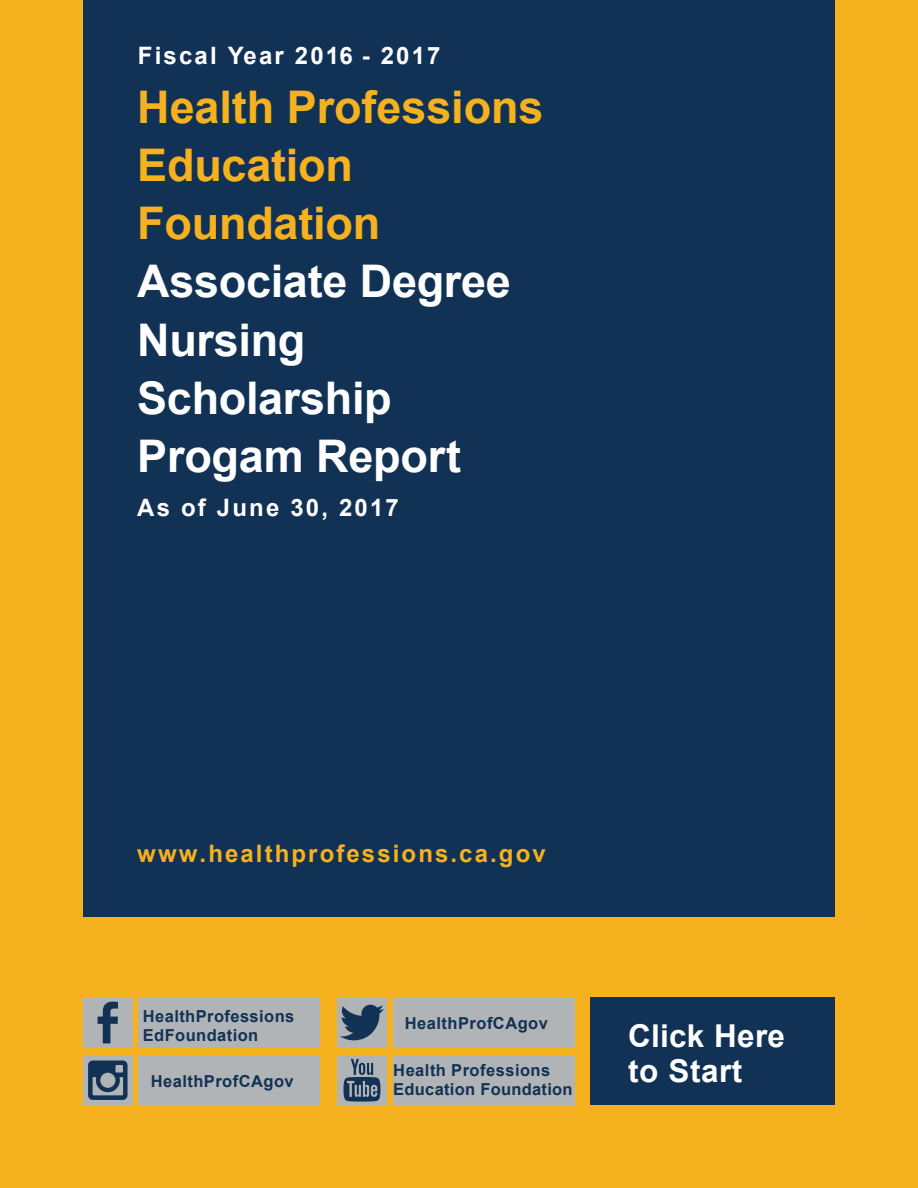
<style>
.page{position:relative;width:918px;height:1188px;background:#fff}
.page>*{position:absolute;margin:0;border:0;box-sizing:border-box;transform-origin:0 0}
.t1{font:700 45px/58.2px "Arial";letter-spacing:-.005em;color:#fff}
.t2{font:700 31.5px/34.5px "Arial";letter-spacing:.005em;color:#fff}
.t3{font:700 24px "Arial";letter-spacing:.09em;color:#fff}
.t4{font:700 24px "Arial";letter-spacing:.085em;color:#f5b21e}
.t5{font:700 16.5px "Arial";letter-spacing:.025em;color:#123255}
.s1{color:#f5b21e}
</style>
<div class="page">
<div style="left:0;top:1px;width:918px;height:1187px;background:#f5b21e"></div>
<div style="left:83px;top:0;width:752px;height:917px;background:#123255"></div>
<div style="left:393px;top:1056px;width:182px;height:49px;background:#b1b4b6"></div>
<div style="left:139px;top:998px;width:181px;height:49px;background:#b1b4b6"></div>
<div style="left:393px;top:998px;width:182px;height:49px;background:#b1b4b6"></div>
<div style="left:139px;top:1056px;width:181px;height:49px;background:#b1b4b6"></div>
<div style="left:83px;top:1056px;width:50px;height:49px;background:#b1b4b6"></div>
<svg style="left:88px;top:1061px;width:40px;height:39px"></svg>
<div style="left:83px;top:998px;width:50px;height:49px;background:#b1b4b6"></div>
<svg style="left:98px;top:1002px;width:20px;height:41px"></svg>
<div style="left:337px;top:998px;width:50px;height:49px;background:#b1b4b6"></div>
<svg style="left:340px;top:1005px;width:44px;height:35px"></svg>
<div style="left:590px;top:998px;width:245px;height:107px;background:#123255"></div>
<div style="left:337px;top:1056px;width:50px;height:49px;background:#b1b4b6"></div>
<svg style="left:343px;top:1059px;width:37px;height:43px"></svg>
<h1 class="t3" style="left:138px;top:40px;width:304px">Fiscal Year 2016 - 2017</h1>
<h1 class="t1" style="left:137px;top:80px;width:408px"><span class="s1">Health Professions<br>Education<br>Foundation<br></span>Associate Degree<br>Nursing<br>Scholarship<br>Progam Report</h1>
<h1 class="t3" style="left:137px;top:491px;width:263px">As of June 30, 2017</h1>
<p class="t4" style="left:137px;top:838px;width:410px">www.healthprofessions.ca.gov</p>
<p class="t5" style="left:143px;top:1005px;width:153px">HealthProfessions</p>
<p class="t5" style="left:405px;top:1013px;width:145px">HealthProfCAgov</p>
<p class="t5" style="left:143px;top:1025px;width:117px">EdFoundation</p>
<p class="t2" style="left:628px;top:1020px;width:158px">Click Here to Start</p>
<p class="t5" style="left:393px;top:1059px;width:159px">Health Professions</p>
<p class="t5" style="left:151px;top:1070px;width:145px">HealthProfCAgov</p>
<p class="t5" style="left:393px;top:1079px;width:181px">Education Foundation</p>
</div>
